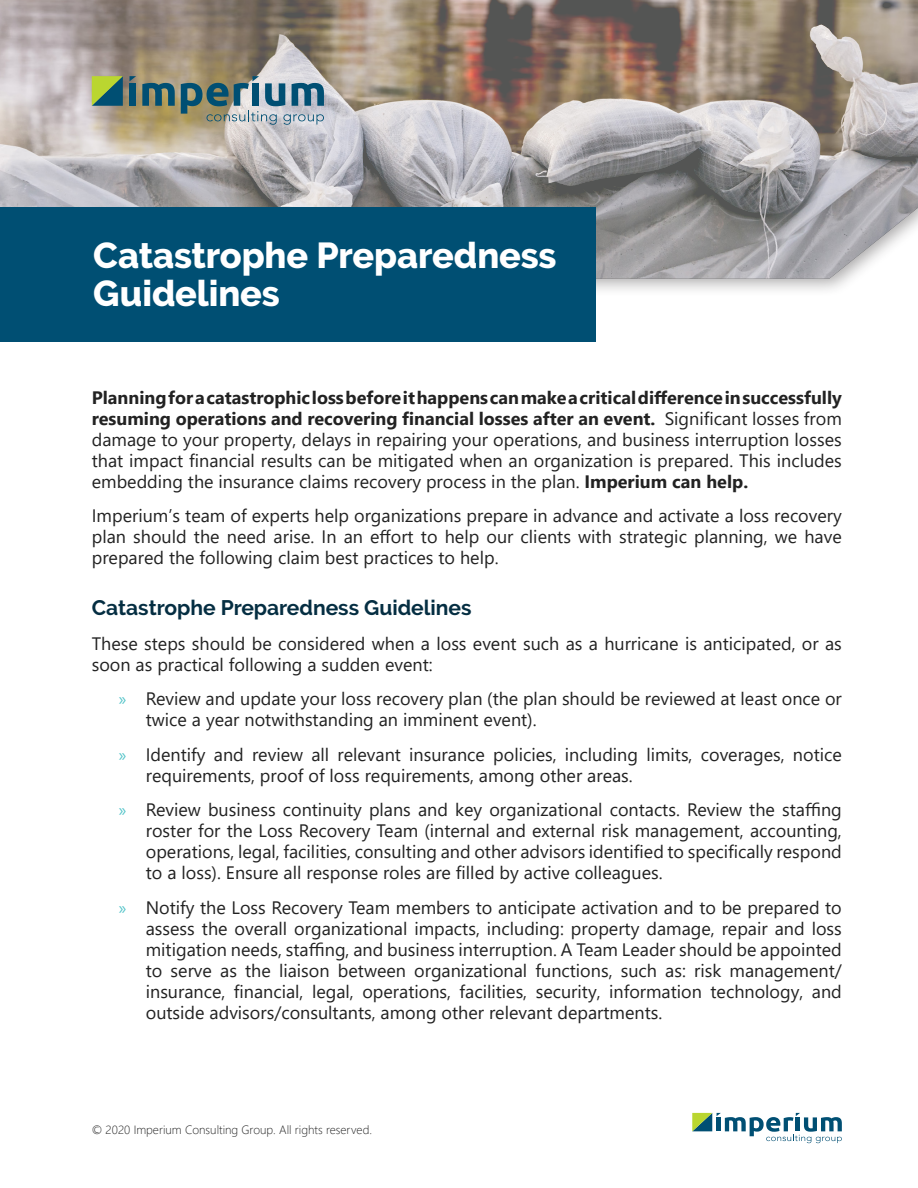
<style>
.page{position:relative;width:918px;height:1188px;background:#fff}
.page>*{position:absolute;margin:0;border:0;box-sizing:border-box;transform-origin:0 0}
.t1{font:800 36px/37.5px "Raleway";letter-spacing:-.005em;color:#fff}
.Subtitle{font:700 21px "Raleway";color:#052e42}
.t2{font:18px/21px "Segoe UI";color:#222;text-align:justify}
.t3{font:300 12px "Segoe UI";color:#222}
.s1{font-weight:700}
.s2{font-family:"Myriad Pro";color:#53c4c9}
</style>
<div class="page">
<div style="left:0;top:0;width:918px;height:298px;background:#231f20;opacity:.39"></div>
<img style="left:0;top:0;width:918px;height:279px">
<div style="left:0;top:207px;width:595px;height:135px;background:#004f73"></div>
<div style="left:129px;top:83px;width:7px;height:23px;background:#004f73"></div>
<svg style="left:142px;top:81px;width:33px;height:25px"></svg>
<svg style="left:181px;top:75px;width:143px;height:51px;background:#899b9c"></svg>
<svg style="left:129px;top:75px;width:7px;height:6px"></svg>
<svg style="left:92px;top:75px;width:31px;height:31px"></svg>
<svg style="left:692px;top:1113px;width:150px;height:30px"></svg>
<p class="t1" style="left:93px;top:237px;width:465px">Catastrophe Preparedness<br>Guidelines</p>
<p class="t2" style="left:92px;top:385px;width:752px"><span class="s1">Planning for a catastrophic loss before it happens can make a critical difference in successfully resuming operations and recovering financial losses after an event.</span> Significant losses from damage to your property, delays in repairing your operations, and business interruption losses that impact financial results can be mitigated when an organization is prepared. This includes embedding the insurance claims recovery process in the plan. <span class="s1">Imperium can help.</span></p>
<p class="t2" style="left:92px;top:504px;width:752px">Imperium’s team of experts help organizations prepare in advance and activate a loss recovery plan should the need arise. In an effort to help our clients with strategic planning, we have prepared the following claim best practices to help.</p>
<p class="Subtitle" style="left:92px;top:596px;width:381px">Catastrophe Preparedness Guidelines</p>
<p class="t2" style="left:92px;top:631px;width:752px">These steps should be considered when a loss event such as a hurricane is anticipated, or as soon as practical following a sudden event:</p>
<p class="t2" style="left:146px;top:687px;width:698px;text-indent:-27px"><span class="s2">»</span> Review and update your loss recovery plan (the plan should be reviewed at least once or twice a year notwithstanding an imminent event).</p>
<p class="t2" style="left:146px;top:742px;width:698px;text-indent:-27px"><span class="s2">»</span> Identify and review all relevant insurance policies, including limits, coverages, notice requirements, proof of loss requirements, among other areas.</p>
<p class="t2" style="left:146px;top:798px;width:698px;text-indent:-27px"><span class="s2">»</span> Review business continuity plans and key organizational contacts. Review the staffing roster for the Loss Recovery Team (internal and external risk management, accounting, operations, legal, facilities, consulting and other advisors identified to specifically respond to a loss). Ensure all response roles are filled by active colleagues.</p>
<p class="t2" style="left:146px;top:895px;width:698px;text-indent:-27px"><span class="s2">»</span> Notify the Loss Recovery Team members to anticipate activation and to be prepared to assess the overall organizational impacts, including: property damage, repair and loss mitigation needs, staffing, and business interruption. A Team Leader should be appointed to serve as the liaison between organizational functions, such as: risk management/ insurance, financial, legal, operations, facilities, security, information technology, and outside advisors/consultants, among other relevant departments.</p>
<p class="t3" style="left:92px;top:1118px;width:282px">© 2020 Imperium Consulting Group. All rights reserved.</p>
</div>
